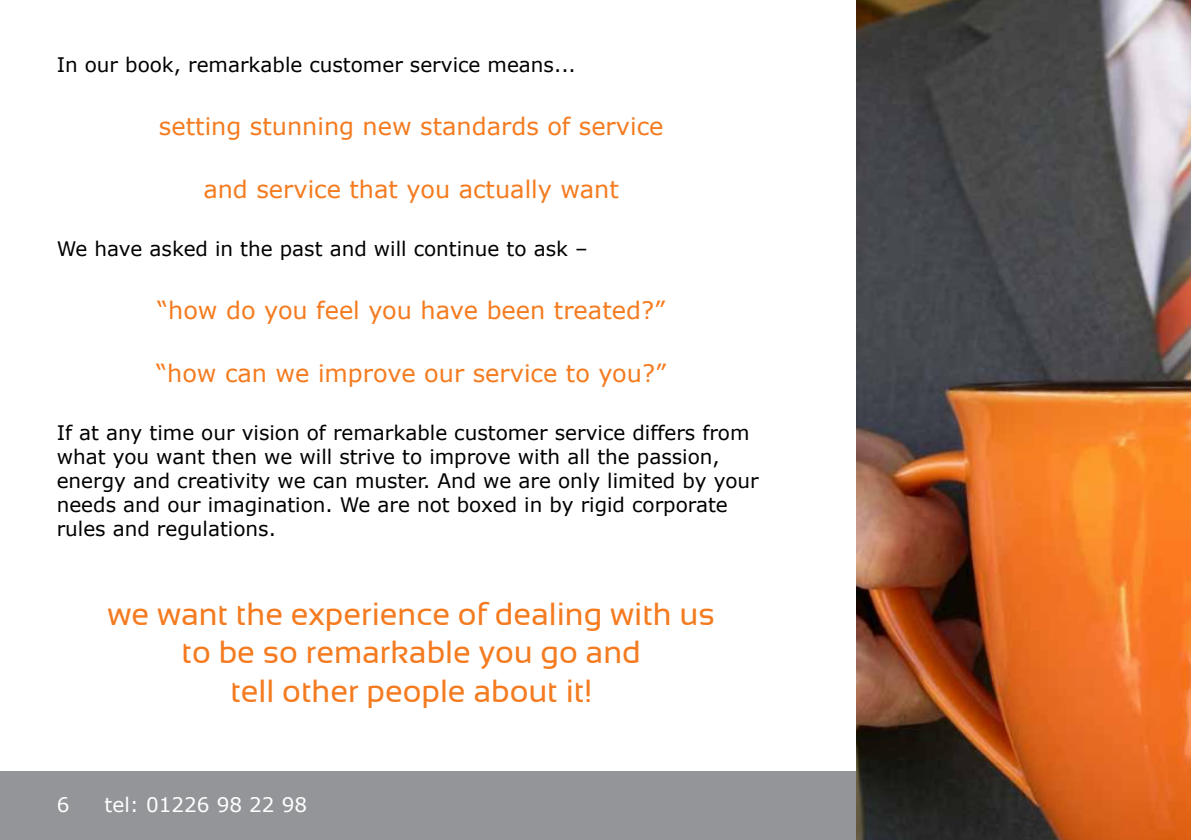
<style>
.page{position:relative;width:1191px;height:840px;background:#fff}
.page>*{position:absolute;margin:0;border:0;box-sizing:border-box;transform-origin:0 0}
.t1{font:32px/38.4px "Sansation";color:#f47b20;text-align:center}
.t2{font:24px "Verdana";color:#f47b20}
.t3{font:20px/24px "Verdana";color:#000}
.t4{font:20px "Verdana";color:#fff}
</style>
<div class="page">
<div style="left:0;top:771px;width:1191px;height:68px;background:#939598"></div>
<img style="left:856px;top:0;width:335px;height:839px">
<p class="t3" style="left:57px;top:53px;width:521px">In our book, remarkable customer service means...</p>
<p class="t2" style="left:159px;top:110px;width:506px">setting stunning new standards of service</p>
<p class="t2" style="left:203px;top:172px;width:417px">and service that you actually want</p>
<p class="t3" style="left:57px;top:236px;width:532px">We have asked in the past and will continue to ask –</p>
<p class="t2" style="left:157px;top:293px;width:509px">“how do you feel you have been treated?”</p>
<p class="t2" style="left:156px;top:356px;width:511px">“how can we improve our service to you?”</p>
<p class="t3" style="left:57px;top:420px;width:703px">If at any time our vision of remarkable customer service differs from what you want then we will strive to improve with all the passion, energy and creativity we can muster. And we are only limited by your needs and our imagination. We are not boxed in by rigid corporate rules and regulations.</p>
<h1 class="t1" style="left:107px;top:594px;width:609px">we want the experience of dealing with us to be so remarkable you go and<br>tell other people about it!</h1>
<p class="t4" style="left:57px;top:790px;width:14px">6</p>
<p class="t4" style="left:105px;top:790px;width:204px">tel: 01226 98 22 98</p>
</div>
